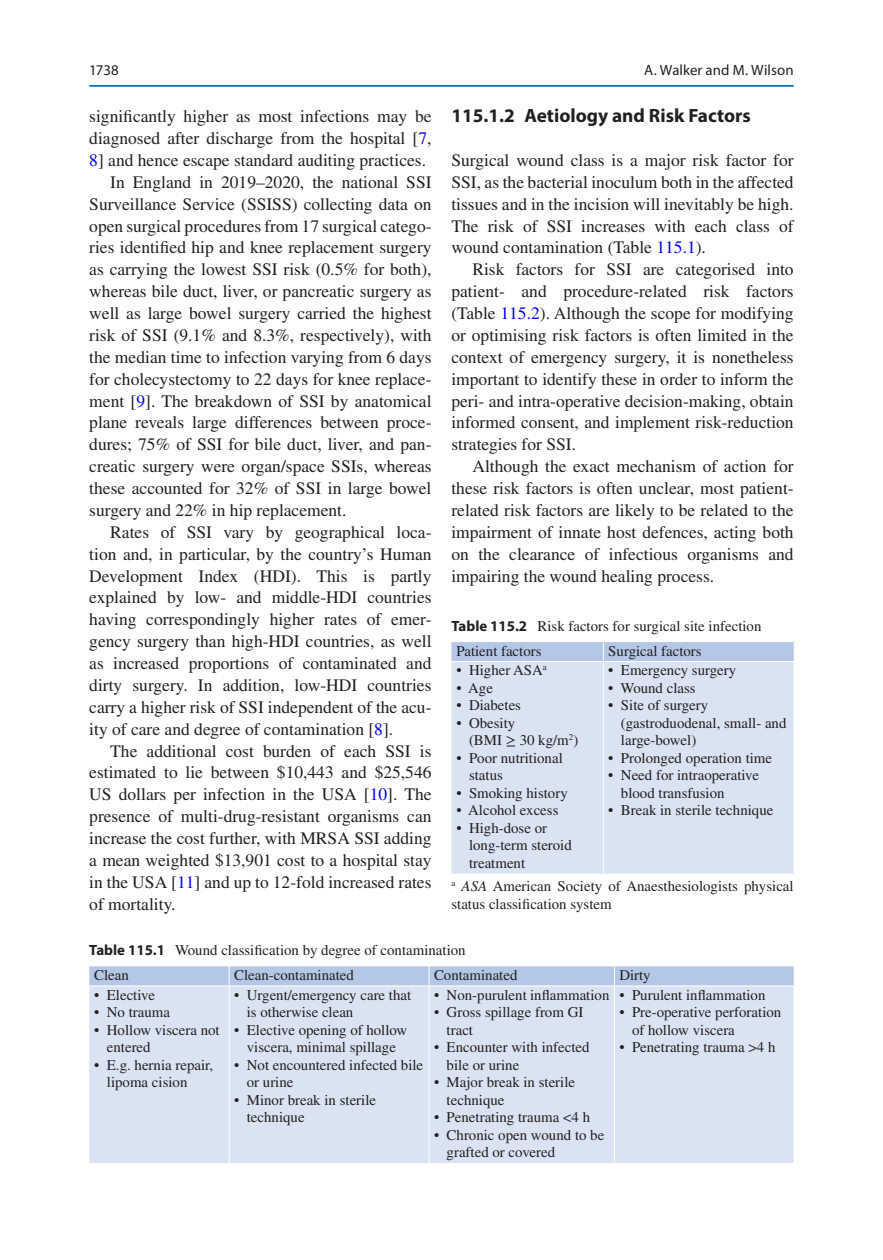
<style>
.page{position:relative;width:883px;height:1260px;background:#fff}
.page>*{position:absolute;margin:0;border:0;box-sizing:border-box;transform-origin:0 0}
._2_hd{font:700 19.25px "Myriad Pro";color:#231f20}
.Text{font:17.5px/21.9px "Times LT Std";color:#231f20;text-align:justify}
.Text_flush{font:17.5px/21.9px "Times LT Std";color:#231f20;text-align:justify}
.T_Body{font:14.88px/17.5px "Times LT Std";color:#231f20}
.T_Head{font:14.88px "Times LT Std";color:#231f20}
.t1{font:14.88px "Myriad Pro";letter-spacing:.005em;color:#231f20}
.s1{color:#00f}
.s2{font-family:"Myriad Pro";font-weight:700}
.s3{font-family:"STIX General"}
.s4{font-style:italic}
</style>
<div class="page">
<div style="left:89px;top:986px;width:705px;height:177px;background:#d9e3f2"></div>
<svg style="left:89px;top:966px;width:705px;height:20px;background:#b8c9e7"></svg>
<hr style="left:614px;top:985px;width:180px;height:1px;background:#fff">
<hr style="left:429px;top:986px;width:1px;height:177px;background:#fff">
<hr style="left:614px;top:986px;width:1px;height:177px;background:#fff">
<hr style="left:229px;top:986px;width:1px;height:177px;background:#fff">
<div style="left:451px;top:662px;width:343px;height:212px;background:#d9e3f2"></div>
<div style="left:451px;top:642px;width:343px;height:20px;background:#b5c7e6"></div>
<hr style="left:603px;top:661px;width:191px;height:1px;background:#fff">
<hr style="left:603px;top:662px;width:1px;height:212px;background:#fff">
<hr style="left:89px;top:85px;width:705px;height:2px;background:#0073bc">
<p class="t1" style="left:89px;top:61px;width:31px">1738</p>
<p class="Text_flush" style="left:89px;top:105px;width:344px">significantly higher as most infections may be diagnosed after discharge from the hospital [<span class="s1">7</span>, <span class="s1">8</span>] and hence escape standard auditing practices.</p>
<p class="Text" style="left:89px;top:171px;width:344px;text-indent:21px">In England in 2019–2020, the national SSI Surveillance Service (SSISS) collecting data on open surgical procedures from 17 surgical catego&shy;ries identified hip and knee replacement surgery as carrying the lowest SSI risk (0.5% for both), whereas bile duct, liver, or pancreatic surgery as well as large bowel surgery carried the highest risk of SSI (9.1% and 8.3%, respectively), with the median time to infection varying from 6 days for cholecystectomy to 22 days for knee replace&shy;ment [<span class="s1">9</span>]. The breakdown of SSI by anatomical plane reveals large differences between proce&shy;dures; 75% of SSI for bile duct, liver, and pan&shy;creatic surgery were organ/space SSIs, whereas these accounted for 32% of SSI in large bowel surgery and 22% in hip replacement.</p>
<p class="Text" style="left:89px;top:521px;width:344px;text-indent:21px">Rates of SSI vary by geographical loca&shy;tion and, in particular, by the country’s Human Development Index (HDI). This is partly explained by low- and middle-HDI countries having correspondingly higher rates of emer&shy;gency surgery than high-HDI countries, as well as increased proportions of contaminated and dirty surgery. In addition, low-HDI countries carry a higher risk of SSI independent of the acu&shy;ity of care and degree of contamination [<span class="s1">8</span>].</p>
<p class="Text" style="left:89px;top:740px;width:344px;text-indent:21px">The additional cost burden of each SSI is estimated to lie between $10,443 and $25,546<br>US dollars per infection in the USA [<span class="s1">10</span>]. The presence of multi-drug-resistant organisms can increase the cost further, with MRSA SSI adding a mean weighted $13,901 cost to a hospital stay in the USA [<span class="s1">11</span>] and up to 12-fold increased rates of mortality.</p>
<p class="t1" style="left:644px;top:61px;width:151px">A. Walker and M. Wilson</p>
<h3 class="_2_hd" style="left:451px;top:103px;width:301px">115.1.2 Aetiology and Risk Factors</h3>
<p class="Text_flush" style="left:451px;top:149px;width:344px">Surgical wound class is a major risk factor for SSI, as the bacterial inoculum both in the affected tissues and in the incision will inevitably be high.<br>The risk of SSI increases with each class of wound contamination (Table <span class="s1">115.1</span>).</p>
<p class="Text" style="left:451px;top:258px;width:344px;text-indent:21px">Risk factors for SSI are categorised into patient- and procedure-related risk factors (Table <span class="s1">115.2</span>). Although the scope for modifying or optimising risk factors is often limited in the context of emergency surgery, it is nonetheless important to identify these in order to inform the peri- and intra-operative decision-making, obtain informed consent, and implement risk-reduction strategies for SSI.</p>
<p class="Text" style="left:451px;top:455px;width:344px;text-indent:21px">Although the exact mechanism of action for these risk factors is often unclear, most patient&shy;related risk factors are likely to be related to the impairment of innate host defences, acting both on the clearance of infectious organisms and impairing the wound healing process.</p>
<p class="T_Body" style="left:451px;top:617px;width:312px"><span class="s2">Table 115.2</span> Risk factors for surgical site infection</p>
<p class="T_Head" style="left:456px;top:642px;width:87px">Patient factors</p>
<p class="T_Head" style="left:608px;top:642px;width:95px">Surgical factors</p>
<p class="T_Body" style="left:456px;top:662px;width:92px">• Higher ASA<sup>a</sup></p>
<p class="T_Body" style="left:456px;top:679px;width:38px">• Age</p>
<p class="T_Body" style="left:456px;top:697px;width:66px">• Diabetes</p>
<p class="T_Body" style="left:469px;top:714px;width:111px;text-indent:-13px">• Obesity<br>(BMI <span class="s3">≥</span> 30 kg/m<sup>2</sup>)</p>
<p class="T_Body" style="left:469px;top:749px;width:95px;text-indent:-13px">• Poor nutritional status</p>
<p class="T_Body" style="left:456px;top:784px;width:113px">• Smoking history</p>
<p class="T_Body" style="left:456px;top:802px;width:104px">• Alcohol excess</p>
<p class="T_Body" style="left:469px;top:819px;width:104px;text-indent:-13px">• High-dose or long-term steroid treatment</p>
<p class="T_Body" style="left:608px;top:662px;width:129px">• Emergency surgery</p>
<p class="T_Body" style="left:608px;top:679px;width:89px">• Wound class</p>
<p class="T_Body" style="left:621px;top:697px;width:167px;text-indent:-13px">• Site of surgery (gastroduodenal, small- and large-bowel)</p>
<p class="T_Body" style="left:608px;top:749px;width:165px">• Prolonged operation time</p>
<p class="T_Body" style="left:621px;top:767px;width:140px;text-indent:-13px">• Need for intraoperative blood transfusion</p>
<p class="T_Body" style="left:608px;top:802px;width:167px">• Break in sterile technique</p>
<p class="T_Body" style="left:451px;top:877px;width:344px"><sup>a</sup> <span class="s4">ASA</span> American Society of Anaesthesiologists physical status classification system</p>
<p class="T_Body" style="left:89px;top:941px;width:378px"><span class="s2">Table 115.1</span> Wound classification by degree of contamination</p>
<p class="T_Head" style="left:94px;top:967px;width:36px">Clean</p>
<p class="T_Head" style="left:234px;top:967px;width:121px">Clean-contaminated</p>
<p class="T_Head" style="left:434px;top:967px;width:85px">Contaminated</p>
<p class="T_Head" style="left:619px;top:967px;width:33px">Dirty</p>
<p class="T_Body" style="left:94px;top:986px;width:62px">• Elective</p>
<p class="T_Body" style="left:94px;top:1003px;width:77px">• No trauma</p>
<p class="T_Body" style="left:107px;top:1021px;width:114px;text-indent:-13px">• Hollow viscera not entered</p>
<p class="T_Body" style="left:107px;top:1056px;width:108px;text-indent:-13px">• E.g. hernia repair, lipoma cision</p>
<p class="T_Body" style="left:247px;top:986px;width:166px;text-indent:-13px">• Urgent/emergency care that is otherwise clean</p>
<p class="T_Body" style="left:234px;top:1021px;width:175px;text-align:center">• Elective opening of hollow viscera, minimal spillage</p>
<p class="T_Body" style="left:247px;top:1056px;width:178px;text-indent:-13px">• Not encountered infected bile or urine</p>
<p class="T_Body" style="left:247px;top:1091px;width:131px;text-indent:-13px">• Minor break in sterile technique</p>
<p class="T_Body" style="left:434px;top:986px;width:177px">• Non-purulent inflammation</p>
<p class="T_Body" style="left:447px;top:1003px;width:138px;text-indent:-13px">• Gross spillage from GI tract</p>
<p class="T_Body" style="left:447px;top:1038px;width:144px;text-indent:-13px">• Encounter with infected bile or urine</p>
<p class="T_Body" style="left:447px;top:1073px;width:130px;text-indent:-13px">• Major break in sterile technique</p>
<p class="T_Body" style="left:434px;top:1108px;width:158px">• Penetrating trauma &lt;4 h</p>
<p class="T_Body" style="left:447px;top:1126px;width:159px;text-indent:-13px">• Chronic open wound to be grafted or covered</p>
<p class="T_Body" style="left:619px;top:986px;width:148px">• Purulent inflammation</p>
<p class="T_Body" style="left:632px;top:1003px;width:151px;text-indent:-13px">• Pre-operative perforation of hollow viscera</p>
<p class="T_Body" style="left:619px;top:1038px;width:158px">• Penetrating trauma &gt;4 h</p>
</div>
